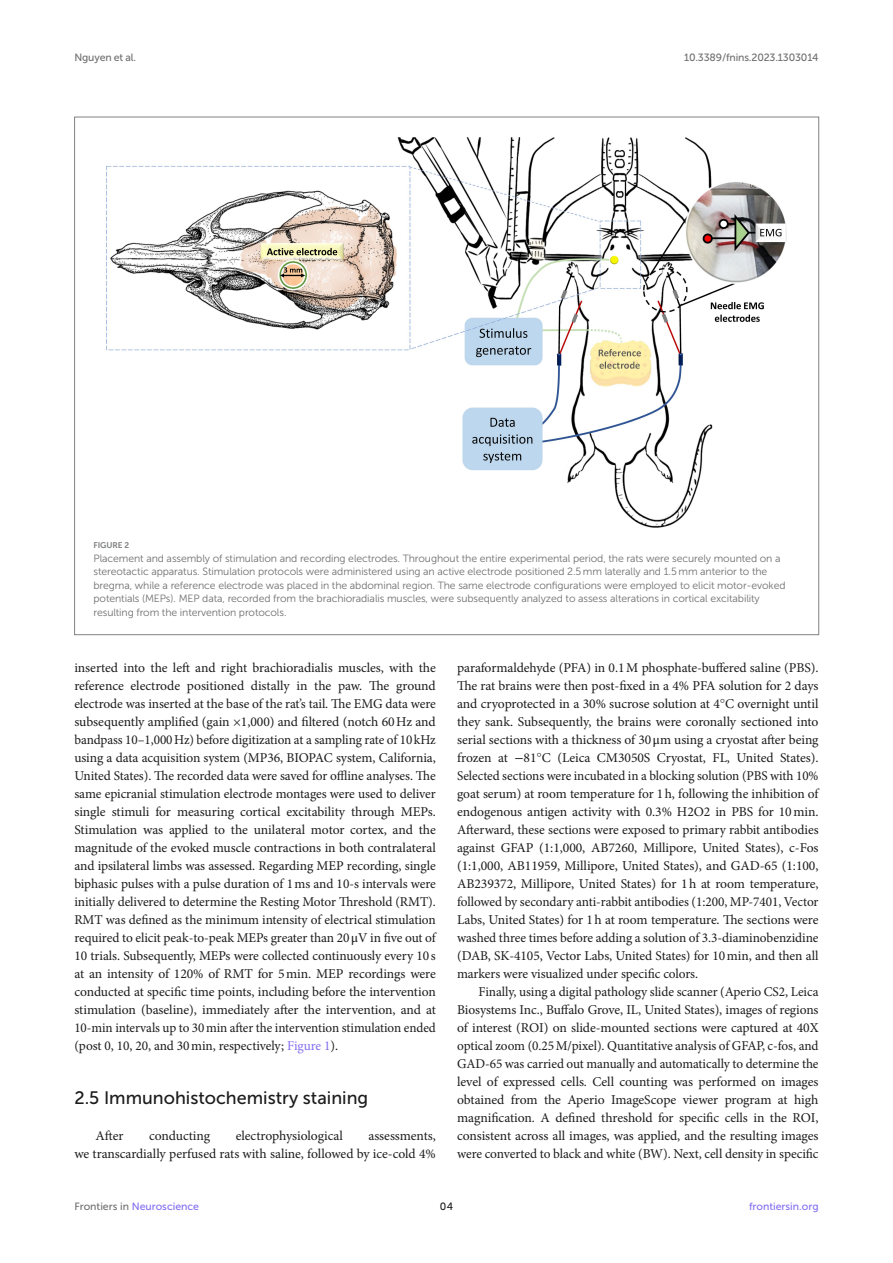
<style>
.page{position:relative;width:893px;height:1263px;background:#fff}
.page>*{position:absolute;margin:0;border:0;box-sizing:border-box;transform-origin:0 0}
.HEAD_2{font:18px "Museo Sans 500";color:#1b1c1b}
.TEXT_FLUSH{font:13.5px/18px "Minion Pro";letter-spacing:-.005em;color:#1b1c1b;text-align:justify}
.TEXT{font:13.5px/18px "Minion Pro";letter-spacing:-.005em;color:#1b1c1b;text-align:justify}
.FIG_LEG{font:10.5px/13.5px "Museo Sans 300";letter-spacing:-.01em;color:#706f70}
.t1{font:10.5px "Museo Sans 500";color:#856df0}
.t2{font:10.5px "Museo Sans 500";letter-spacing:-.015em;color:#706f70}
.t3{font:10.5px "Museo Sans 500";color:#1b1c1b}
.FIG_HD{font:8.25px "Museo Sans 700";letter-spacing:-.01em;color:#7e7f7f}
.s1{font-family:"STIX General"}
.s2{color:#856df0}
.s3{font-family:"STIX"}
.s4{color:#706f70}
</style>
<div class="page">
<img style="left:106px;top:137px;width:681px;height:391px">
<p class="t2" style="left:74px;top:51px;width:63px">Nguyen et al.</p>
<p class="t2" style="left:684px;top:51px;width:136px">10.3389/fnins.2023.1303014</p>
<p class="FIG_HD" style="left:94px;top:541px;width:37px">FIGURE 2</p>
<p class="FIG_LEG" style="left:94px;top:551px;width:693px">Placement and assembly of stimulation and recording electrodes. Throughout the entire experimental period, the rats were securely mounted on a stereotactic apparatus. Stimulation protocols were administered using an active electrode positioned 2.5 mm laterally and 1.5 mm anterior to the bregma, while a reference electrode was placed in the abdominal region. The same electrode configurations were employed to elicit motor-evoked potentials (MEPs). MEP data, recorded from the brachioradialis muscles, were subsequently analyzed to assess alterations in cortical excitability resulting from the intervention protocols.</p>
<p class="TEXT_FLUSH" style="left:74px;top:659px;width:363px">inserted into the left and right brachioradialis muscles, with the reference electrode positioned distally in the paw. The ground electrode was inserted at the base of the rat’s tail. The EMG data were subsequently amplified (gain ×1,000) and filtered (notch 60Hz and bandpass 10–1,000Hz) before digitization at a sampling rate of 10kHz using a data acquisition system (MP36, BIOPAC system, California, United States). The recorded data were saved for offline analyses. The same epicranial stimulation electrode montages were used to deliver single stimuli for measuring cortical excitability through MEPs.<br>Stimulation was applied to the unilateral motor cortex, and the magnitude of the evoked muscle contractions in both contralateral and ipsilateral limbs was assessed. Regarding MEP recording, single biphasic pulses with a pulse duration of 1ms and 10-s intervals were initially delivered to determine the Resting Motor Threshold (RMT).<br>RMT was defined as the minimum intensity of electrical stimulation required to elicit peak-to-peak MEPs greater than 20<span class="s1">μ</span>V in five out of 10 trials. Subsequently, MEPs were collected continuously every 10s at an intensity of 120% of RMT for 5min. MEP recordings were conducted at specific time points, including before the intervention stimulation (baseline), immediately after the intervention, and at 10-min intervals up to 30min after the intervention stimulation ended (post 0, 10, 20, and 30min, respectively; <span class="s2">Figure 1</span>).</p>
<p class="HEAD_2" style="left:74px;top:1088px;width:295px">2.5 Immunohistochemistry staining</p>
<p class="TEXT_FLUSH" style="left:96px;top:1127px;width:29px">After</p>
<p class="TEXT_FLUSH" style="left:149px;top:1127px;width:63px">conducting</p>
<p class="TEXT_FLUSH" style="left:236px;top:1127px;width:109px">electrophysiological</p>
<p class="TEXT_FLUSH" style="left:74px;top:1127px;width:363px;text-align:right">assessments,<br>we transcardially perfused rats with saline, followed by ice-cold 4%</p>
<p class="TEXT_FLUSH" style="left:457px;top:659px;width:363px">paraformaldehyde (PFA) in 0.1M phosphate-buffered saline (PBS).<br>The rat brains were then post-fixed in a 4% PFA solution for 2 days and cryoprotected in a 30% sucrose solution at 4<span class="s3">°</span>C overnight until they sank. Subsequently, the brains were coronally sectioned into serial sections with a thickness of 30<span class="s1">μ</span>m using a cryostat after being frozen at <span class="s1">−</span>81<span class="s3">°</span>C (Leica CM3050S Cryostat, FL, United States).<br>Selected sections were incubated in a blocking solution (PBS with 10% goat serum) at room temperature for 1h, following the inhibition of endogenous antigen activity with 0.3% H2O2 in PBS for 10min.<br>Afterward, these sections were exposed to primary rabbit antibodies against GFAP (1:1,000, AB7260, Millipore, United States), c-Fos (1:1,000, AB11959, Millipore, United States), and GAD-65 (1:100, AB239372, Millipore, United States) for 1h at room temperature, followed by secondary anti-rabbit antibodies (1:200, MP-7401, Vector Labs, United States) for 1h at room temperature. The sections were washed three times before adding a solution of 3.3-diaminobenzidine (DAB, SK-4105, Vector Labs, United States) for 10min, and then all markers were visualized under specific colors.</p>
<p class="TEXT" style="left:457px;top:983px;width:363px;text-indent:21px">Finally, using a digital pathology slide scanner (Aperio CS2, Leica Biosystems Inc., Buffalo Grove, IL, United States), images of regions of interest (ROI) on slide-mounted sections were captured at 40X optical zoom (0.25M/pixel). Quantitative analysis of GFAP, c-fos, and GAD-65 was carried out manually and automatically to determine the level of expressed cells. Cell counting was performed on images obtained from the Aperio ImageScope viewer program at high magnification. A defined threshold for specific cells in the ROI, consistent across all images, was applied, and the resulting images were converted to black and white (BW). Next, cell density in specific</p>
<p class="t1" style="left:74px;top:1200px;width:126px"><span class="s4">Frontiers in</span> Neuroscience</p>
<p class="t3" style="left:440px;top:1200px;width:15px">04</p>
<p class="t1" style="left:749px;top:1200px;width:71px">frontiersin.org</p>
</div>
